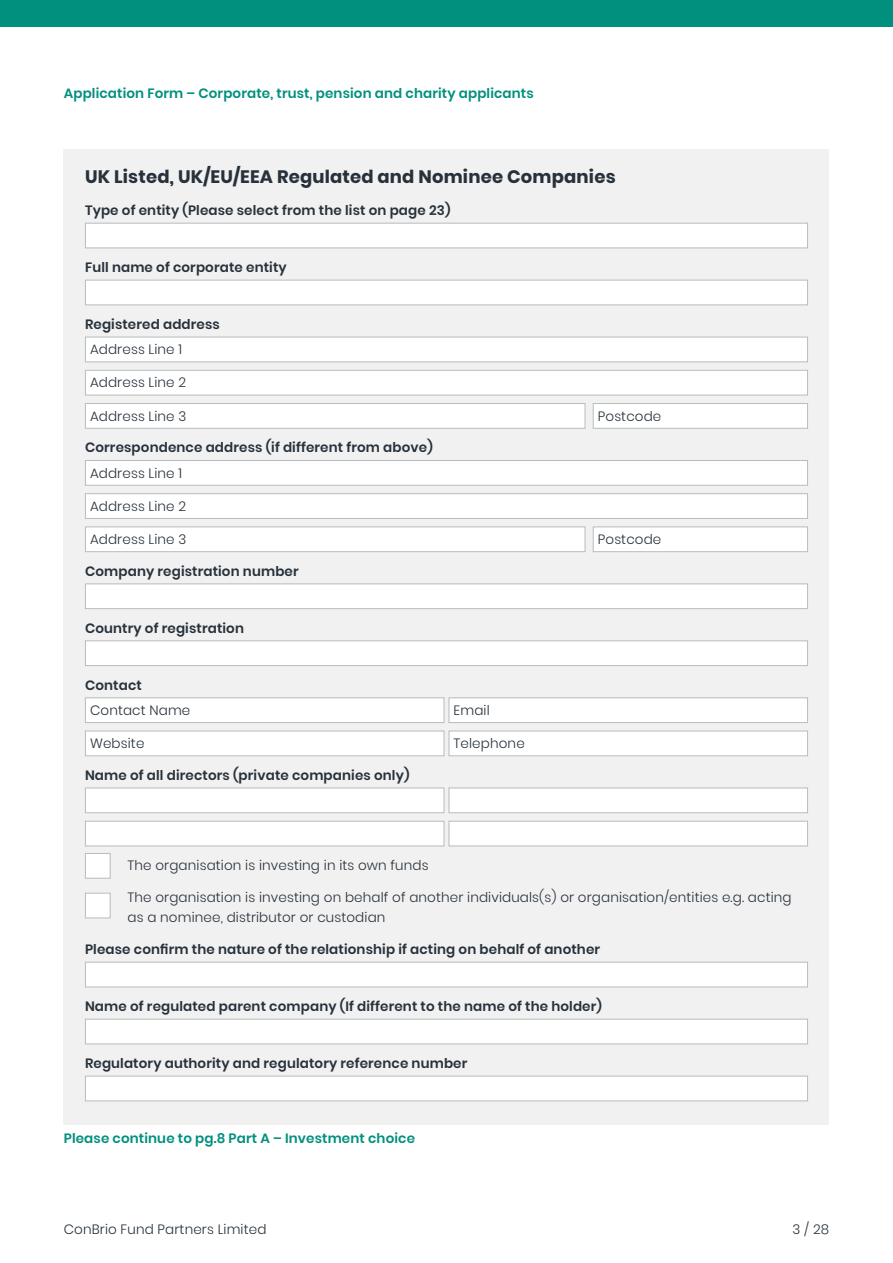
<style>
.page{position:relative;width:893px;height:1263px;background:#fff}
.page>*{position:absolute;margin:0;border:0;box-sizing:border-box;transform-origin:0 0}
.t1{font:700 18px "Poppins";letter-spacing:.01em;color:#27313b}
.t2{font:600 13.5px "Poppins";letter-spacing:.01em;color:#27313b}
.t3{font:300 13.5px/19.5px "Poppins";letter-spacing:.01em;color:#27313b}
.t4{font:600 13.5px "Poppins";letter-spacing:.01em;color:#00907d}
</style>
<div class="page">
<div style="left:0;top:0;width:893px;height:26px;background:#00907d"></div>
<div style="left:64px;top:149px;width:765px;height:976px;background:#f1f1f1"></div>
<div style="left:85px;top:223px;width:723px;height:25px;background:#fff;border:1px solid #b8bcbc"></div>
<div style="left:85px;top:280px;width:723px;height:25px;background:#fff;border:1px solid #b8bcbc"></div>
<div style="left:85px;top:337px;width:722px;height:25px;background:#fff"></div>
<div style="left:85px;top:337px;width:723px;height:25px;border:1px solid #b8bcbc"></div>
<div style="left:85px;top:370px;width:722px;height:25px;background:#fff"></div>
<div style="left:85px;top:370px;width:723px;height:25px;border:1px solid #b8bcbc"></div>
<div style="left:85px;top:403px;width:500px;height:25px;background:#fff"></div>
<div style="left:85px;top:403px;width:500px;height:26px;border:1px solid #b8bcbc"></div>
<div style="left:593px;top:403px;width:214px;height:25px;background:#fff"></div>
<div style="left:593px;top:403px;width:215px;height:26px;border:1px solid #b8bcbc"></div>
<div style="left:85px;top:460px;width:722px;height:25px;background:#fff"></div>
<div style="left:85px;top:460px;width:723px;height:26px;border:1px solid #b8bcbc"></div>
<div style="left:85px;top:494px;width:722px;height:24px;background:#fff"></div>
<div style="left:85px;top:493px;width:723px;height:26px;border:1px solid #b8bcbc"></div>
<div style="left:85px;top:527px;width:500px;height:25px;background:#fff"></div>
<div style="left:85px;top:526px;width:500px;height:26px;border:1px solid #b8bcbc"></div>
<div style="left:593px;top:527px;width:214px;height:25px;background:#fff"></div>
<div style="left:593px;top:526px;width:215px;height:26px;border:1px solid #b8bcbc"></div>
<div style="left:85px;top:583px;width:723px;height:26px;background:#fff;border:1px solid #b8bcbc"></div>
<div style="left:85px;top:640px;width:723px;height:26px;background:#fff;border:1px solid #b8bcbc"></div>
<div style="left:85px;top:698px;width:359px;height:24px;background:#fff"></div>
<div style="left:85px;top:697px;width:359px;height:26px;border:1px solid #b8bcbc"></div>
<div style="left:449px;top:698px;width:358px;height:24px;background:#fff"></div>
<div style="left:449px;top:697px;width:359px;height:26px;border:1px solid #b8bcbc"></div>
<div style="left:85px;top:731px;width:359px;height:25px;background:#fff"></div>
<div style="left:85px;top:731px;width:359px;height:25px;border:1px solid #b8bcbc"></div>
<div style="left:449px;top:731px;width:358px;height:25px;background:#fff"></div>
<div style="left:449px;top:731px;width:359px;height:25px;border:1px solid #b8bcbc"></div>
<div style="left:85px;top:788px;width:359px;height:25px;background:#fff;border:1px solid #b8bcbc"></div>
<div style="left:449px;top:788px;width:359px;height:25px;background:#fff;border:1px solid #b8bcbc"></div>
<div style="left:85px;top:821px;width:359px;height:25px;background:#fff;border:1px solid #b8bcbc"></div>
<div style="left:449px;top:821px;width:359px;height:25px;background:#fff;border:1px solid #b8bcbc"></div>
<div style="left:85px;top:853px;width:26px;height:25px;background:#fff;border:1px solid #b8bcbc"></div>
<div style="left:85px;top:893px;width:26px;height:25px;background:#fff;border:1px solid #b8bcbc"></div>
<div style="left:85px;top:962px;width:723px;height:25px;background:#fff;border:1px solid #b8bcbc"></div>
<div style="left:85px;top:1019px;width:723px;height:25px;background:#fff;border:1px solid #b8bcbc"></div>
<div style="left:85px;top:1076px;width:723px;height:25px;background:#fff;border:1px solid #b8bcbc"></div>
<p class="t4" style="left:64px;top:86px;width:471px">Application Form – Corporate, trust, pension and charity applicants</p>
<h1 class="t1" style="left:85px;top:166px;width:532px">UK Listed, UK/EU/EEA Regulated and Nominee Companies</h1>
<p class="t2" style="left:85px;top:203px;width:367px">Type of entity (Please select from the list on page 23)</p>
<p class="t2" style="left:85px;top:259px;width:203px">Full name of corporate entity</p>
<p class="t2" style="left:85px;top:316px;width:136px">Registered address</p>
<p class="t3" style="left:90px;top:340px;width:94px">Address Line 1</p>
<p class="t3" style="left:90px;top:373px;width:98px">Address Line 2</p>
<p class="t3" style="left:90px;top:406px;width:98px">Address Line 3</p>
<p class="t3" style="left:598px;top:406px;width:65px">Postcode</p>
<p class="t2" style="left:85px;top:440px;width:349px">Correspondence address (if different from above)</p>
<p class="t3" style="left:90px;top:463px;width:94px">Address Line 1</p>
<p class="t3" style="left:90px;top:496px;width:98px">Address Line 2</p>
<p class="t3" style="left:90px;top:530px;width:98px">Address Line 3</p>
<p class="t3" style="left:598px;top:530px;width:65px">Postcode</p>
<p class="t2" style="left:85px;top:563px;width:215px">Company registration number</p>
<p class="t2" style="left:85px;top:620px;width:160px">Country of registration</p>
<p class="t2" style="left:85px;top:677px;width:58px">Contact</p>
<p class="t3" style="left:90px;top:700px;width:102px">Contact Name</p>
<p class="t3" style="left:454px;top:700px;width:38px">Email</p>
<p class="t3" style="left:90px;top:734px;width:56px">Website</p>
<p class="t3" style="left:454px;top:734px;width:73px">Telephone</p>
<p class="t2" style="left:85px;top:767px;width:326px">Name of all directors (private companies only)</p>
<p class="t3" style="left:128px;top:856px;width:303px">The organisation is investing in its own funds</p>
<p class="t3" style="left:128px;top:888px;width:666px">The organisation is investing on behalf of another individuals(s) or organisation/entities e.g. acting as a nominee, distributor or custodian</p>
<p class="t2" style="left:85px;top:941px;width:517px">Please confirm the nature of the relationship if acting on behalf of another</p>
<p class="t2" style="left:85px;top:998px;width:518px">Name of regulated parent company (If different to the name of the holder)</p>
<p class="t2" style="left:85px;top:1055px;width:384px">Regulatory authority and regulatory reference number</p>
<p class="t4" style="left:64px;top:1130px;width:353px">Please continue to pg.8 Part A – Investment choice</p>
<p class="t3" style="left:64px;top:1220px;width:204px">ConBrio Fund Partners Limited</p>
<p class="t3" style="left:793px;top:1220px;width:38px">3 / 28</p>
</div>
